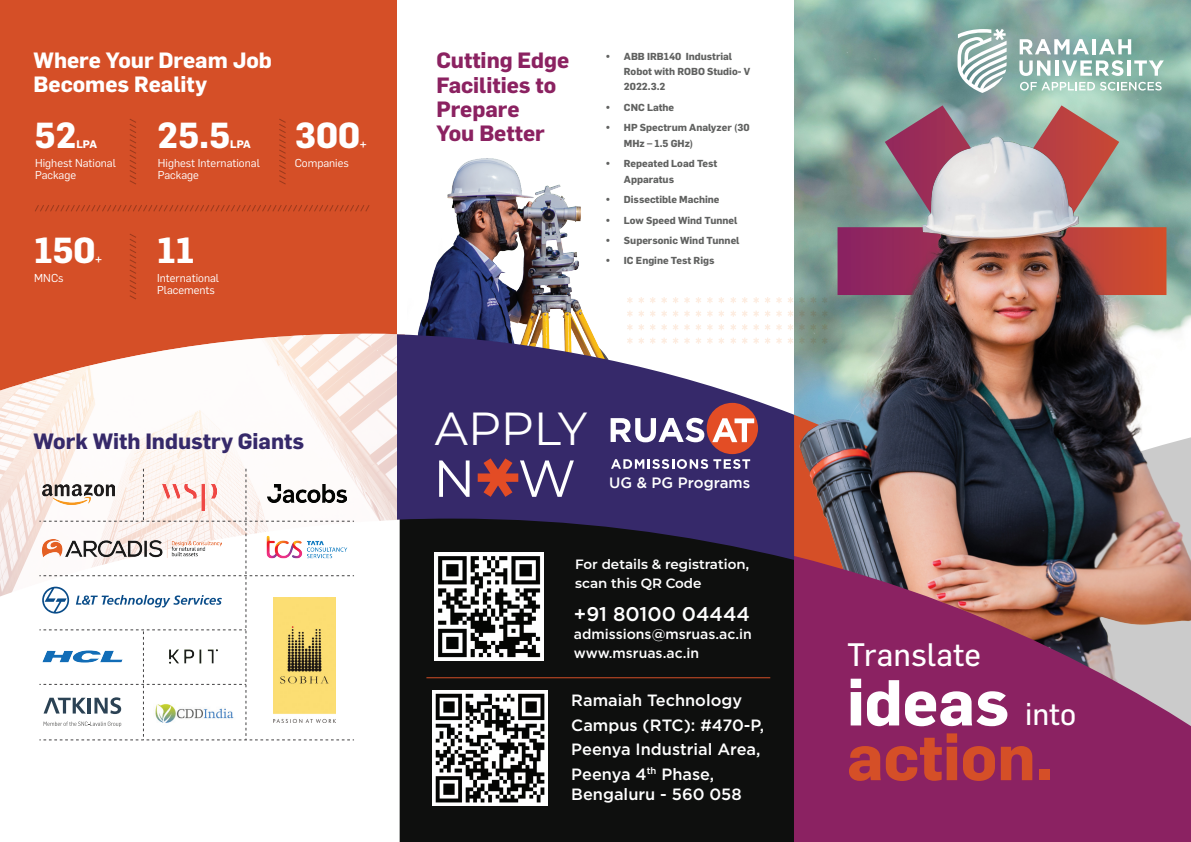
<style>
.page{position:relative;width:1191px;height:842px;background:#fff}
.page>*{position:absolute;margin:0;border:0;box-sizing:border-box;transform-origin:0 0}
.t1{font:700 63.5px "Flama";color:#d54f27}
.t2{font:700 63.5px "Flama";color:#fff}
.t3{font:52px "Montserrat";color:#fff}
.t4{font:46.4px "Montserrat";letter-spacing:-.01em;color:#fff}
.t5{font:700 35.5px "Flama Trial";color:#fff}
.t6{font:31.9px "Flama";color:#fff}
.t7{font:30.7px "Flama";color:#fff}
.t8{font:700 21.7px/24.1px "Flama";color:#8b2261}
.t9{font:700 21.7px/24.1px "Flama";color:#fff}
.t10{font:700 21.7px "Flama";color:#36296a}
.t11{font:500 19.8px "Gotham";color:#fff}
.t12{font:500 16.3px/24.5px "Gotham";color:#fff}
.t13{font:500 15px "Gotham";color:#fff}
.t14{font:500 14.1px/18.4px "Gotham";color:#fff}
.t15{font:600 13.5px/18.5px "Montserrat";color:#fff}
.t16{font:11.3px/11.7px "Flama Trial";color:#fff}
.t17{font:700 10.7px "Flama Trial";letter-spacing:-.03em;color:#fff}
.t18{font:700 10px/15.4px "Flama";color:#606160}
</style>
<div class="page">
<img style="left:794px;top:0;width:397px;height:103px">
<div style="left:0;top:0;width:397px;height:405px;background:#d54f27"></div>
<svg style="left:0;top:334px;width:397px;height:186px"></svg>
<svg style="left:0;top:520px;width:400px;height:322px"></svg>
<div style="left:400px;top:560px;width:394px;height:282px;background:#0e0f0e"></div>
<svg style="left:707px;top:297px;width:17px;height:6px"></svg>
<svg style="left:707px;top:311px;width:17px;height:6px"></svg>
<svg style="left:707px;top:324px;width:17px;height:6px"></svg>
<svg style="left:684px;top:297px;width:17px;height:6px"></svg>
<svg style="left:684px;top:311px;width:17px;height:6px"></svg>
<svg style="left:684px;top:324px;width:17px;height:6px"></svg>
<svg style="left:661px;top:297px;width:17px;height:6px"></svg>
<svg style="left:661px;top:311px;width:17px;height:6px"></svg>
<svg style="left:661px;top:324px;width:17px;height:6px"></svg>
<svg style="left:650px;top:297px;width:5px;height:6px"></svg>
<svg style="left:650px;top:311px;width:5px;height:6px"></svg>
<svg style="left:650px;top:324px;width:5px;height:6px"></svg>
<svg style="left:627px;top:297px;width:17px;height:6px"></svg>
<svg style="left:627px;top:311px;width:17px;height:6px"></svg>
<svg style="left:627px;top:324px;width:17px;height:6px"></svg>
<svg style="left:130px;top:119px;width:6px;height:65px"></svg>
<svg style="left:279px;top:119px;width:7px;height:65px"></svg>
<svg style="left:130px;top:234px;width:6px;height:65px"></svg>
<svg style="left:35px;top:205px;width:334px;height:7px"></svg>
<img style="left:432px;top:690px;width:115px;height:115px">
<img style="left:435px;top:560px;width:108px;height:101px">
<hr style="left:426px;top:677px;width:344px;height:1px;background:#d54f27">
<img style="left:725px;top:103px;width:466px;height:630px">
<svg style="left:957px;top:29px;width:49px;height:64px"></svg>
<svg style="left:1020px;top:82px;width:141px;height:9px"></svg>
<svg style="left:1019px;top:39px;width:69px;height:15px"></svg>
<hr style="left:1092px;top:39px;width:3px;height:15px;background:#fff">
<svg style="left:1099px;top:39px;width:32px;height:15px"></svg>
<svg style="left:1019px;top:60px;width:31px;height:16px"></svg>
<hr style="left:1055px;top:60px;width:3px;height:16px;background:#fff">
<svg style="left:1062px;top:60px;width:61px;height:16px"></svg>
<hr style="left:1127px;top:60px;width:3px;height:16px;background:#fff">
<svg style="left:1134px;top:60px;width:29px;height:16px"></svg>
<svg style="left:794px;top:556px;width:397px;height:286px;background:#943c69"></svg>
<img style="left:354px;top:527px;width:2px;height:40px">
<svg style="left:39px;top:469px;width:315px;height:271px"></svg>
<img style="left:151px;top:699px;width:86px;height:30px">
<img style="left:418px;top:158px;width:175px;height:176px">
<svg style="left:397px;top:334px;width:397px;height:226px;background:#4c4270"></svg>
<svg style="left:478px;top:458px;width:40px;height:39px;background:#923b45"></svg>
<div style="left:706px;top:403px;width:52px;height:51px;background:#e34d25;border-radius:50%"></div>
<svg style="left:712px;top:418px;width:42px;height:24px"></svg>
<svg style="left:611px;top:459px;width:139px;height:10px"></svg>
<svg style="left:610px;top:418px;width:94px;height:24px"></svg>
<h3 class="t9" style="left:34px;top:47px;width:240px">Where Your Dream Job<br>Becomes Reality</h3>
<h3 class="t8" style="left:436px;top:47px;width:134px">Cutting Edge<br>Facilities to<br>Prepare<br>You Better</h3>
<h3 class="t5" style="left:34px;top:122px;width:44px">52</h3>
<h3 class="t5" style="left:157px;top:122px;width:75px">25.5</h3>
<h3 class="t5" style="left:295px;top:122px;width:67px">300</h3>
<p class="t17" style="left:76px;top:140px;width:22px">LPA</p>
<p class="t16" style="left:35px;top:158px;width:82px">Highest National<br>Package</p>
<p class="t17" style="left:230px;top:140px;width:22px">LPA</p>
<p class="t16" style="left:158px;top:158px;width:104px">Highest International<br>Package</p>
<p class="t17" style="left:360px;top:140px;width:8px">+</p>
<p class="t16" style="left:295px;top:158px;width:56px">Companies</p>
<h3 class="t5" style="left:34px;top:237px;width:63px">150</h3>
<p class="t17" style="left:95px;top:255px;width:8px">+</p>
<p class="t16" style="left:34px;top:273px;width:31px">MNCs</p>
<h3 class="t5" style="left:157px;top:237px;width:39px">11</h3>
<p class="t16" style="left:157px;top:273px;width:64px">International<br>Placements</p>
<p class="t18" style="left:624px;top:48px;width:128px;text-indent:-18px">• ABB IRB140 Industrial<br>Robot with ROBO Studio- V<br>2022.3.2</p>
<p class="t18" style="left:606px;top:99px;width:70px">• CNC Lathe</p>
<p class="t18" style="left:624px;top:119px;width:127px;text-indent:-18px">• HP Spectrum Analyzer (30<br>MHz – 1.5 GHz)</p>
<p class="t18" style="left:624px;top:155px;width:95px;text-indent:-18px">• Repeated Load Test<br>Apparatus</p>
<p class="t18" style="left:606px;top:191px;width:115px">• Dissectible Machine</p>
<p class="t18" style="left:606px;top:212px;width:133px">• Low Speed Wind Tunnel</p>
<p class="t18" style="left:606px;top:232px;width:135px">• Supersonic Wind Tunnel</p>
<p class="t18" style="left:606px;top:252px;width:110px">• IC Engine Test Rigs</p>
<h3 class="t10" style="left:34px;top:425px;width:272px">Work With Industry Giants</h3>
<h3 class="t4" style="left:435px;top:397px;width:154px">APPLY</h3>
<h2 class="t3" style="left:433px;top:443px;width:144px">N W</h2>
<h3 class="t13" style="left:609px;top:474px;width:142px">UG &amp; PG Programs</h3>
<h3 class="t15" style="left:575px;top:554px;width:175px">For details &amp; registration, scan this QR Code</h3>
<h3 class="t11" style="left:574px;top:601px;width:178px">+91 80100 04444</h3>
<h3 class="t14" style="left:574px;top:625px;width:180px">admissions@msruas.ac.in www.msruas.ac.in</h3>
<h3 class="t12" style="left:571px;top:688px;width:194px">Ramaiah Technology<br>Campus (RTC): #470-P,<br>Peenya Industrial Area,<br>Peenya 4<sup>th</sup> Phase,</h3>
<h3 class="t12" style="left:571px;top:782px;width:172px">Bengaluru - 560 058</h3>
<h3 class="t6" style="left:847px;top:635px;width:135px">Translate</h3>
<h1 class="t2" style="left:847px;top:657px;width:164px">ideas</h1>
<h1 class="t1" style="left:847px;top:711px;width:208px">action.</h1>
<h3 class="t7" style="left:1025px;top:695px;width:53px">into</h3>
</div>
